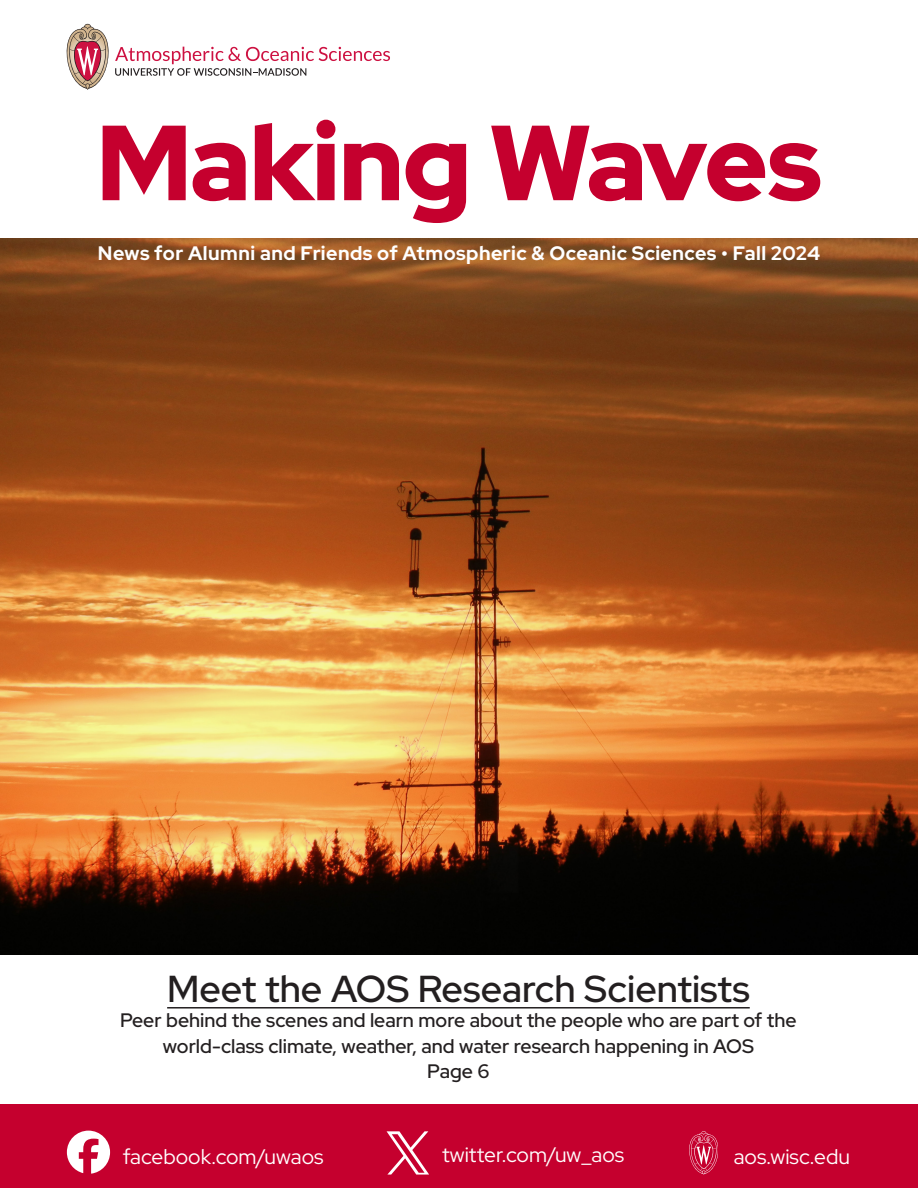
<style>
.page{position:relative;width:918px;height:1188px;background:#fff}
.page>*{position:absolute;margin:0;border:0;box-sizing:border-box;transform-origin:0 0}
.t1{font:900 106.5px "Red Hat Display";letter-spacing:-.01em;color:#c5002e}
.t2{font:600 37.5px "Red Hat Display";color:#231f20}
.t3{font:21px "Red Hat Display";color:#fff}
.t4{font:600 19.5px/25.5px "Red Hat Display";color:#231f20;text-align:center}
.t5{font:800 19.5px "Red Hat Display";letter-spacing:.025em;color:#fff}
</style>
<div class="page">
<img style="left:0;top:239px;width:918px;height:715px">
<div style="left:0;top:1105px;width:918px;height:83px;background:#c5002e"></div>
<svg style="left:66px;top:24px;width:324px;height:66px"></svg>
<svg style="left:387px;top:1131px;width:42px;height:44px"></svg>
<hr style="left:167px;top:1007px;width:583px;height:2px;background:#231f20">
<svg style="left:67px;top:1131px;width:43px;height:43px"></svg>
<svg style="left:689px;top:1131px;width:29px;height:44px"></svg>
<p class="t1" style="left:96px;top:94px;width:727px">Making Waves</p>
<p class="t5" style="left:98px;top:241px;width:724px">News for Alumni and Friends of Atmospheric &amp; Oceanic Sciences • Fall 2024</p>
<p class="t2" style="left:167px;top:964px;width:584px">Meet the AOS Research Scientists</p>
<p class="t4" style="left:120px;top:1007px;width:678px">Peer behind the scenes and learn more about the people who are part of the world-class climate, weather, and water research happening in AOS</p>
<p class="t4" style="left:427px;top:1058px;width:64px">Page 6</p>
<p class="t3" style="left:123px;top:1143px;width:202px">facebook.com/uwaos</p>
<p class="t3" style="left:442px;top:1141px;width:184px">twitter.com/uw_aos</p>
<p class="t3" style="left:734px;top:1142px;width:118px">aos.wisc.edu</p>
</div>
